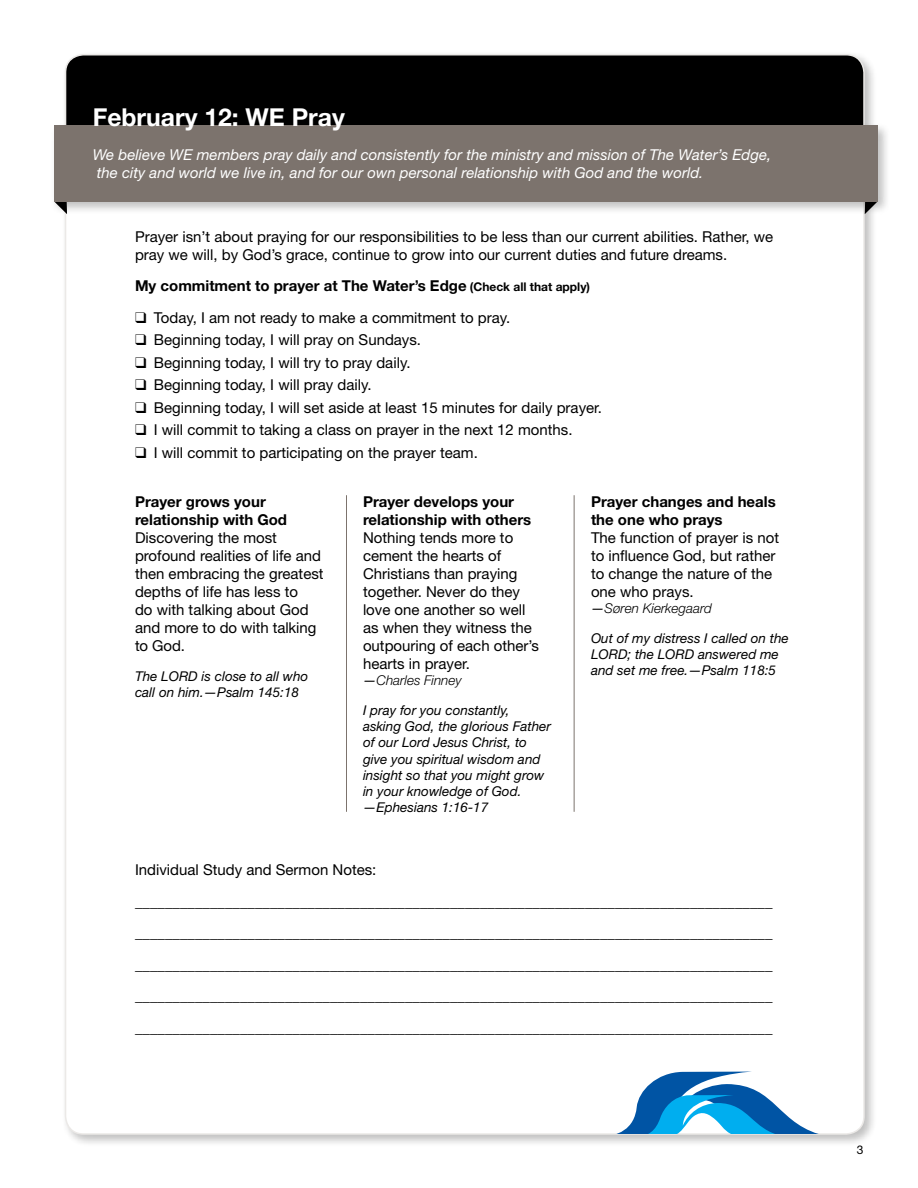
<style>
.page{position:relative;width:918px;height:1188px;background:#fff}
.page>*{position:absolute;margin:0;border:0;box-sizing:border-box;transform-origin:0 0}
.t1{font:700 24.75px "Helvetica Neue LT Std";color:#fff}
.t2{font:15px/18px "Helvetica Neue LT Std";color:#000}
.t3{font:700 15px/18px "Helvetica Neue LT Std";color:#000}
.t4{font:italic 15px/18px "Helvetica Neue LT Std";color:#fff}
.t5{font:italic 13.5px/16.2px "Helvetica Neue LT Std";color:#000}
.t6{font:12px "Helvetica Neue LT Std";color:#000}
.s1{font-size:12px}
.s2{font-weight:300}
</style>
<div class="page">
<div style="left:61px;top:50px;width:817px;height:1098px;background:#000;opacity:.25"></div>
<div style="left:66px;top:55px;width:798px;height:1079px;background:#fff;border-radius:18px"></div>
<div style="left:66px;top:55px;width:798px;height:110px;background:#000"></div>
<div style="left:50px;top:122px;width:840px;height:93px;background:#000;opacity:.25"></div>
<div style="left:54px;top:126px;width:824px;height:76px;background:#7c736d"></div>
<svg style="left:619px;top:1072px;width:196px;height:61px"></svg>
<hr style="left:346px;top:495px;width:1px;height:317px;background:#7c736d">
<hr style="left:574px;top:495px;width:1px;height:317px;background:#7c736d">
<h1 class="t1" style="left:93px;top:102px;width:254px">February 12: WE Pray</h1>
<p class="t4" style="left:93px;top:145px;width:680px">We believe WE members pray daily and consistently for the ministry and mission of The Water’s Edge, the city and world we live in, and for our own personal relationship with God and the world.</p>
<p class="t2" style="left:135px;top:227px;width:640px">Prayer isn’t about praying for our responsibilities to be less than our current abilities. Rather, we pray we will, by God’s grace, continue to grow into our current duties and future dreams.</p>
<p class="t3" style="left:135px;top:276px;width:457px">My commitment to prayer at The Water’s Edge <span class="s1">(Check all that apply)</span></p>
<p class="t2" style="left:135px;top:308px;width:377px">❑ Today, I am not ready to make a commitment to pray.</p>
<p class="t2" style="left:135px;top:331px;width:288px">❑ Beginning today, I will pray on Sundays.</p>
<p class="t2" style="left:135px;top:353px;width:277px">❑ Beginning today, I will try to pray daily.</p>
<p class="t2" style="left:135px;top:376px;width:238px">❑ Beginning today, I will pray daily.</p>
<p class="t2" style="left:135px;top:398px;width:469px">❑ Beginning today, I will set aside at least 15 minutes for daily prayer.</p>
<p class="t2" style="left:135px;top:421px;width:439px">❑ I will commit to taking a class on prayer in the next 12 months.</p>
<p class="t2" style="left:135px;top:443px;width:344px">❑ I will commit to participating on the prayer team.</p>
<p class="t3" style="left:135px;top:492px;width:154px">Prayer grows your relationship with God</p>
<p class="t2" style="left:135px;top:529px;width:190px">Discovering the most profound realities of life and then embracing the greatest depths of life has less to<br>do with talking about God and more to do with talking to God.</p>
<p class="t5" style="left:135px;top:668px;width:175px">The LORD is close to all who call on him.—Psalm 145:18</p>
<p class="t3" style="left:363px;top:492px;width:170px">Prayer develops your relationship with others</p>
<p class="t2" style="left:363px;top:529px;width:178px">Nothing tends more to cement the hearts of<br>Christians than praying together. Never do they love one another so well as when they witness the outpouring of each other’s hearts in prayer.</p>
<p class="t5" style="left:363px;top:665px;width:148px;line-height:29.7px">—<span class="s2">Charles Finney<br></span>I pray for you constantly,</p>
<p class="t5" style="left:363px;top:718px;width:190px">asking God, the glorious Father of our Lord Jesus Christ, to give you spiritual wisdom and insight so that you might grow in your knowledge of God. —Ephesians 1:16-17</p>
<p class="t3" style="left:591px;top:492px;width:186px">Prayer changes and heals the one who prays</p>
<p class="t2" style="left:591px;top:529px;width:190px">The function of prayer is not to influence God, but rather to change the nature of the one who prays.</p>
<p class="t5" style="left:591px;top:593px;width:199px;line-height:29.7px">—<span class="s2">Søren Kierkegaard<br></span>Out of my distress I called on the</p>
<p class="t5" style="left:591px;top:646px;width:189px">LORD; the LORD answered me and set me free.—Psalm 118:5</p>
<p class="t2" style="left:135px;top:854px;width:639px;line-height:31.5px">Individual Study and Sermon Notes: _____________________________________________________________________________________ _____________________________________________________________________________________ _____________________________________________________________________________________ _____________________________________________________________________________________ _____________________________________________________________________________________</p>
<p class="t6" style="left:857px;top:1143px;width:8px">3</p>
</div>
